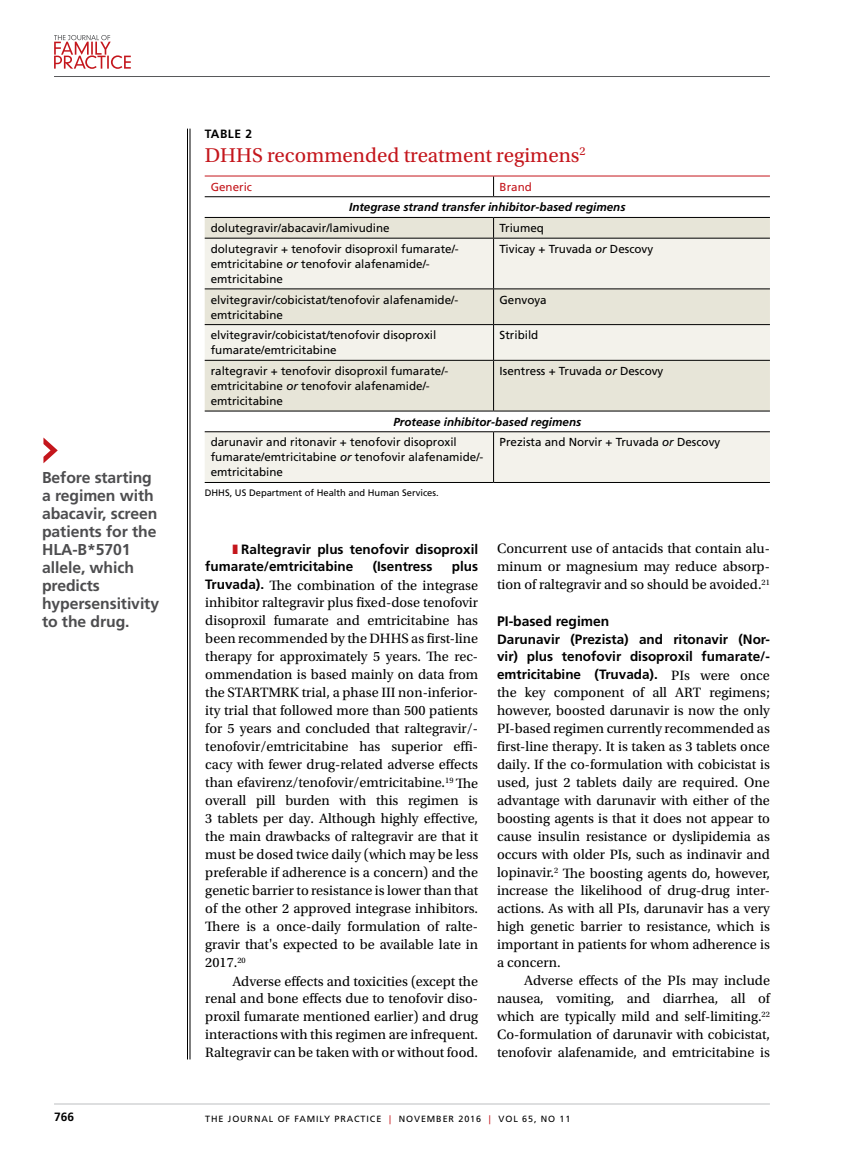
<style>
.page{position:relative;width:851px;height:1161px;background:#fff}
.page>*{position:absolute;margin:0;border:0;box-sizing:border-box;transform-origin:0 0}
.t1{font:21px "Utopia Std";color:#c4161c}
.t2{font:700 15.75px/18px "Frutiger LT Std";letter-spacing:-.005em;color:#4d4d4f}
.t3{font:14.25px/18px "Utopia Std";color:#000;text-align:justify}
.t4{font:700 13.8px "Frutiger LT Std";color:#000}
.t5{font:700 13.5px/18px "Frutiger LT Std";color:#000}
.t6{font:700 12px "Frutiger LT Std";letter-spacing:.02em;color:#000}
.t7{font:11.7px/15px "Frutiger LT Std";color:#000}
.t8{font:italic 700 11.7px "Frutiger LT Std";color:#000}
.t9{font:11.7px "Frutiger LT Std";color:#c4161c}
.t10{font:9.3px "Frutiger LT Std";color:#000}
.t11{font:9px "Frutiger LT Std";letter-spacing:.1em;color:#000}
.s1{font-style:italic}
.s2{color:#c4161c}
.s3{font-family:"Frutiger LT Std";font-weight:700;font-size:13.5px}
.s4{font-family:"Utopia Std";font-weight:400;font-size:14.25px}
</style>
<div class="page">
<hr style="left:190px;top:129px;width:1px;height:930px;background:#000">
<hr style="left:187px;top:129px;width:1px;height:930px;background:#000">
<svg style="left:54px;top:35px;width:77px;height:34px"></svg>
<hr style="left:54px;top:76px;width:716px;height:1px;background:#58595b">
<hr style="left:54px;top:1104px;width:716px;height:1px;background:#bcbec0">
<svg style="left:43px;top:438px;width:15px;height:25px"></svg>
<div style="left:205px;top:218px;width:565px;height:20px;background:#e7e5d8"></div>
<svg style="left:205px;top:239px;width:565px;height:243px;background:#eeece4"></svg>
<svg style="left:493px;top:177px;width:1px;height:19px"></svg>
<hr style="left:205px;top:196px;width:288px;height:1px;background:#000">
<hr style="left:493px;top:196px;width:277px;height:1px;background:#000">
<hr style="left:205px;top:217px;width:288px;height:1px;background:#000">
<hr style="left:493px;top:217px;width:277px;height:1px;background:#000">
<svg style="left:493px;top:218px;width:1px;height:20px"></svg>
<hr style="left:205px;top:238px;width:288px;height:1px;background:#000">
<hr style="left:493px;top:238px;width:277px;height:1px;background:#000">
<hr style="left:493px;top:239px;width:1px;height:50px;background:#000">
<hr style="left:205px;top:289px;width:288px;height:1px;background:#000">
<hr style="left:493px;top:289px;width:277px;height:1px;background:#000">
<hr style="left:493px;top:289px;width:1px;height:35px;background:#000">
<hr style="left:205px;top:324px;width:288px;height:1px;background:#000">
<hr style="left:493px;top:324px;width:277px;height:1px;background:#000">
<hr style="left:493px;top:325px;width:1px;height:35px;background:#000">
<hr style="left:205px;top:360px;width:288px;height:1px;background:#000">
<hr style="left:493px;top:360px;width:277px;height:1px;background:#000">
<hr style="left:493px;top:361px;width:1px;height:50px;background:#000">
<hr style="left:205px;top:411px;width:288px;height:1px;background:#000">
<hr style="left:493px;top:411px;width:277px;height:1px;background:#000">
<hr style="left:205px;top:431px;width:288px;height:1px;background:#000">
<hr style="left:493px;top:431px;width:277px;height:1px;background:#000">
<hr style="left:493px;top:432px;width:1px;height:50px;background:#000">
<hr style="left:205px;top:482px;width:288px;height:1px;background:#000">
<hr style="left:493px;top:482px;width:277px;height:1px;background:#000">
<hr style="left:205px;top:176px;width:288px;height:1px;background:#c4161c">
<hr style="left:493px;top:176px;width:277px;height:1px;background:#c4161c">
<p class="t2" style="left:42px;top:468px;width:118px">Before starting a regimen with abacavir, screen patients for the<br>HLA-B*5701 allele, which predicts hypersensitivity to the drug.</p>
<p class="t6" style="left:205px;top:127px;width:49px">TABLE 2</p>
<h1 class="t1" style="left:205px;top:144px;width:382px">DHHS recommended treatment regimens<sup>2</sup></h1>
<p class="t9" style="left:211px;top:180px;width:43px">Generic</p>
<p class="t9" style="left:499px;top:180px;width:34px">Brand</p>
<p class="t8" style="left:349px;top:201px;width:278px">Integrase strand transfer inhibitor-based regimens</p>
<p class="t7" style="left:211px;top:221px;width:180px">dolutegravir/abacavir/lamivudine</p>
<p class="t7" style="left:499px;top:221px;width:46px">Triumeq</p>
<p class="t7" style="left:211px;top:241px;width:249px">dolutegravir + tenofovir disoproxil fumarate/- emtricitabine <span class="s1">or</span> tenofovir alafenamide/- emtricitabine</p>
<p class="t7" style="left:499px;top:241px;width:155px">Tivicay + Truvada <span class="s1">or</span> Descovy</p>
<p class="t7" style="left:211px;top:292px;width:249px">elvitegravir/cobicistat/tenofovir alafenamide/- emtricitabine</p>
<p class="t7" style="left:499px;top:292px;width:49px">Genvoya</p>
<p class="t7" style="left:211px;top:328px;width:227px">elvitegravir/cobicistat/tenofovir disoproxil fumarate/emtricitabine</p>
<p class="t7" style="left:499px;top:328px;width:40px">Stribild</p>
<p class="t7" style="left:211px;top:364px;width:239px">raltegravir + tenofovir disoproxil fumarate/- emtricitabine <span class="s1">or</span> tenofovir alafenamide/- emtricitabine</p>
<p class="t7" style="left:499px;top:364px;width:165px">Isentress + Truvada <span class="s1">or</span> Descovy</p>
<p class="t8" style="left:393px;top:415px;width:189px">Protease inhibitor-based regimens</p>
<p class="t7" style="left:211px;top:435px;width:274px">darunavir and ritonavir + tenofovir disoproxil fumarate/emtricitabine <span class="s1">or</span> tenofovir alafenamide/- emtricitabine</p>
<p class="t7" style="left:499px;top:435px;width:222px">Prezista and Norvir + Truvada <span class="s1">or</span> Descovy</p>
<p class="t10" style="left:205px;top:487px;width:235px">DHHS, US Department of Health and Human Services.</p>
<p class="t5" style="left:205px;top:540px;width:274px;text-indent:27px"><span class="s2">❚</span> Raltegravir plus tenofovir disoproxil fumarate/emtricitabine</p>
<p class="t5" style="left:372px;top:558px;width:61px">(Isentress</p>
<p class="t5" style="left:452px;top:558px;width:28px">plus</p>
<p class="t3" style="left:205px;top:576px;width:274px"><span class="s3">Truvada).</span> The combination of the integrase inhibitor raltegravir plus fixed-dose tenofovir disoproxil fumarate and emtricitabine has been recommended by the DHHS as first-line therapy for approximately 5 years. The rec&shy;ommendation is based mainly on data from the STARTMRK trial, a phase III non-inferior&shy;ity trial that followed more than 500 patients for 5 years and concluded that raltegravir/- tenofovir/emtricitabine has superior effi&shy;cacy with fewer drug-related adverse effects than efavirenz/tenofovir/emtricitabine.<sup>19</sup> The overall pill burden with this regimen is 3 tablets per day. Although highly effective, the main drawbacks of raltegravir are that it must be dosed twice daily (which may be less preferable if adherence is a concern) and the genetic barrier to resistance is lower than that of the other 2 approved integrase inhibitors.<br>There is a once-daily formulation of ralte&shy;gravir that's expected to be available late in 2017.<sup>20</sup></p>
<p class="t3" style="left:205px;top:972px;width:274px;text-indent:27px">Adverse effects and toxicities (except the renal and bone effects due to tenofovir diso&shy;proxil fumarate mentioned earlier) and drug interactions with this regimen are infrequent.<br>Raltegravir can be taken with or without food.</p>
<p class="t3" style="left:497px;top:540px;width:274px">Concurrent use of antacids that contain alu&shy;minum or magnesium may reduce absorp&shy;tion of raltegravir and so should be avoided.<sup>21</sup></p>
<p class="t4" style="left:497px;top:613px;width:114px">PI-based regimen</p>
<p class="t5" style="left:497px;top:630px;width:274px;text-align:justify">Darunavir (Prezista) and ritonavir (Nor&shy;vir) plus tenofovir disoproxil fumarate/- emtricitabine (Truvada). <span class="s4">PIs were once</span></p>
<p class="t3" style="left:497px;top:684px;width:274px">the key component of all ART regimens; however, boosted darunavir is now the only PI-based regimen currently recommended as first-line therapy. It is taken as 3 tablets once daily. If the co-formulation with cobicistat is used, just 2 tablets daily are required. One advantage with darunavir with either of the boosting agents is that it does not appear to cause insulin resistance or dyslipidemia as occurs with older PIs, such as indinavir and lopinavir.<sup>2</sup> The boosting agents do, however, increase the likelihood of drug-drug inter&shy;actions. As with all PIs, darunavir has a very high genetic barrier to resistance, which is important in patients for whom adherence is a concern.</p>
<p class="t3" style="left:497px;top:972px;width:274px;text-indent:27px">Adverse effects of the PIs may include nausea, vomiting, and diarrhea, all of which are typically mild and self-limiting.<sup>22<br></sup>Co-formulation of darunavir with cobicistat, tenofovir alafenamide, and emtricitabine is</p>
<p class="t6" style="left:54px;top:1110px;width:22px">766</p>
<p class="t11" style="left:205px;top:1113px;width:366px">THE JOURNAL OF FAMILY PRACTICE <span class="s2">|</span> NOVEMBER 2016 <span class="s2">|</span> VOL 65, NO 11</p>
</div>
